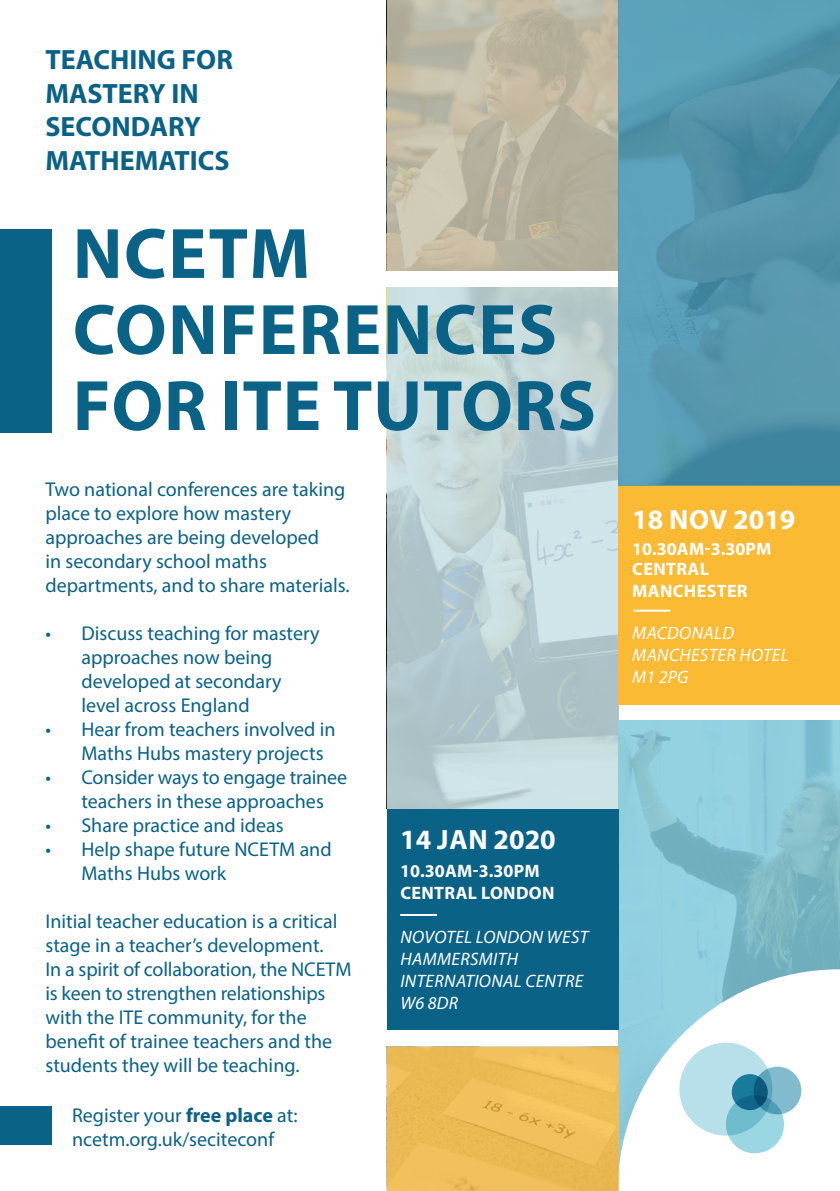
<style>
.page{position:relative;width:840px;height:1191px;background:#fff}
.page>*{position:absolute;margin:0;border:0;box-sizing:border-box;transform-origin:0 0}
.t1{font:700 72px/76px "Myriad Pro";letter-spacing:.02em;color:#0a6286}
.t2{font:700 28px/33.6px "Myriad Pro";color:#0a6286}
.t3{font:700 28px "Myriad Pro";color:#fff}
.t4{font:20px/24px "Myriad Pro";color:#0a6286}
.t5{font:italic 18px/22px "Myriad Pro";letter-spacing:.02em;color:#fff}
.t6{font:700 18px/20px "Myriad Pro";letter-spacing:.02em;color:#fff}
.s1{font-weight:700}
</style>
<div class="page">
<div style="left:0;top:229px;width:51px;height:204px;background:#0a6286"></div>
<svg style="left:387px;top:287px;width:231px;height:522px;background:#bed2d5"></svg>
<svg style="left:618px;top:720px;width:221px;height:249px;background:#84c2d2"></svg>
<div style="left:387px;top:809px;width:231px;height:220px;background:#0a6286"></div>
<svg style="left:617px;top:969px;width:222px;height:222px"></svg>
<div style="left:679px;top:1042px;width:93px;height:93px;background:#b8e0ea;border-radius:50%"></div>
<svg style="left:753px;top:1066px;width:47px;height:48px"></svg>
<svg style="left:725px;top:1095px;width:58px;height:58px;background:#85c8d7"></svg>
<svg style="left:731px;top:1074px;width:36px;height:36px"></svg>
<div style="left:618px;top:485px;width:221px;height:219px;background:#fbba34"></div>
<svg style="left:387px;top:0;width:231px;height:271px;background:#bdb7a2"></svg>
<svg style="left:618px;top:0;width:221px;height:485px;background:#5496ae"></svg>
<div style="left:387px;top:1046px;width:231px;height:145px;background:#efbe57"></div>
<hr style="left:400px;top:914px;width:37px;height:2px;background:#fff">
<hr style="left:633px;top:609px;width:37px;height:2px;background:#fff">
<div style="left:0;top:1106px;width:51px;height:38px;background:#0a6286"></div>
<h2 class="t2" style="left:45px;top:42px;width:189px">TEACHING FOR<br>MASTERY IN<br>SECONDARY<br>MATHEMATICS</h2>
<h1 class="t1" style="left:73px;top:213px;width:524px">NCETM<br>CONFERENCES<br>FOR ITE TUTORS</h1>
<p class="t4" style="left:45px;top:476px;width:305px">Two national conferences are taking place to explore how mastery approaches are being developed<br>in secondary school maths departments, and to share materials.</p>
<p class="t4" style="left:81px;top:620px;width:239px;text-indent:-36px">• Discuss teaching for mastery approaches now being developed at secondary level across England</p>
<p class="t4" style="left:81px;top:716px;width:255px;text-indent:-36px">• Hear from teachers involved in<br>Maths Hubs mastery projects</p>
<p class="t4" style="left:81px;top:764px;width:267px;text-indent:-36px">• Consider ways to engage trainee teachers in these approaches</p>
<p class="t4" style="left:45px;top:812px;width:240px">• Share practice and ideas</p>
<p class="t4" style="left:81px;top:836px;width:251px;text-indent:-36px">• Help shape future NCETM and<br>Maths Hubs work</p>
<p class="t4" style="left:45px;top:908px;width:307px">Initial teacher education is a critical stage in a teacher’s development.<br>In a spirit of collaboration, the NCETM is keen to strengthen relationships with the ITE community, for the benefit of trainee teachers and the students they will be teaching.</p>
<p class="t4" style="left:72px;top:1102px;width:227px">Register your <span class="s1">free place</span> at: ncetm.org.uk/seciteconf</p>
<h2 class="t3" style="left:400px;top:821px;width:157px">14 JAN 2020</h2>
<p class="t6" style="left:400px;top:859px;width:156px;line-height:22px">10.30AM-3.30PM<br>CENTRAL LONDON</p>
<p class="t5" style="left:400px;top:925px;width:189px">NOVOTEL LONDON WEST<br>HAMMERSMITH<br>INTERNATIONAL CENTRE<br>W6 8DR</p>
<h2 class="t3" style="left:631px;top:501px;width:165px">18 NOV 2019</h2>
<p class="t6" style="left:631px;top:538px;width:141px">10.30AM-3.30PM<br>CENTRAL</p>
<p class="t6" style="left:632px;top:580px;width:117px">MANCHESTER</p>
<p class="t5" style="left:632px;top:621px;width:158px">MACDONALD<br>MANCHESTER HOTEL<br>M1 2PG</p>
</div>
